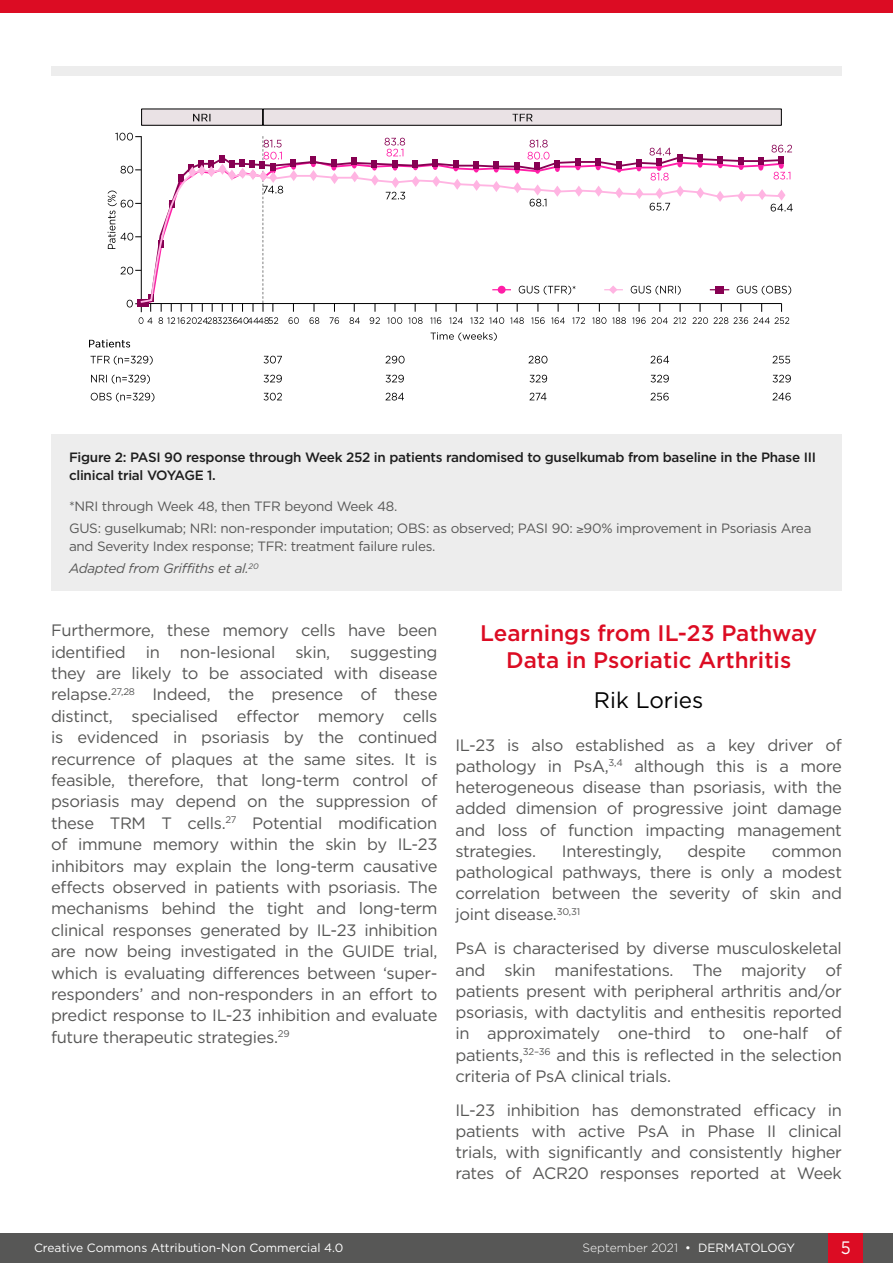
<style>
.page{position:relative;width:893px;height:1263px;background:#fff}
.page>*{position:absolute;margin:0;border:0;box-sizing:border-box;transform-origin:0 0}
.H1a__Symposium_Titl{font:500 22.5px/27.2px "Gotham";color:#dc0c23;text-align:center}
.H1b__Symposium_Titl{font:22.5px "Gotham";color:#000}
.t1{font:18px "Gotham";color:#fff;scale:.9 1}
.Body_Text__Justifica{font:16.5px/21.5px "Gotham";letter-spacing:-.02em;color:#575756;text-align:justify}
.t2{font:13.5px/18px "Gotham";letter-spacing:-.02em;color:#575756}
.t3{font:500 13.5px/18px "Gotham";letter-spacing:-.02em;color:#1d1d1d}
.t4{font:italic 13.5px "Gotham";letter-spacing:-.02em;color:#575756}
.t5{font:12px "Gotham";color:#fff}
.t6{font:300 12px "Gotham";color:#fff}
.s1{font-weight:400}
</style>
<div class="page">
<div style="left:0;top:1233px;width:893px;height:30px;background:#575756"></div>
<div style="left:829px;top:1233px;width:34px;height:30px;background:#dc0c23"></div>
<div style="left:0;top:0;width:893px;height:13px;background:#dc0c23"></div>
<div style="left:51px;top:67px;width:791px;height:9px;background:#ededed"></div>
<div style="left:51px;top:434px;width:791px;height:157px;background:#ededed"></div>
<div style="left:142px;top:109px;width:121px;height:16px;background:#eae2e5"></div>
<div style="left:141px;top:109px;width:122px;height:17px;border:1px solid #000"></div>
<img style="left:193px;top:113px;width:18px;height:9px">
<div style="left:263px;top:109px;width:518px;height:16px;background:#eae2e5"></div>
<div style="left:263px;top:109px;width:519px;height:17px;border:1px solid #000"></div>
<img style="left:512px;top:113px;width:21px;height:9px">
<img style="left:90px;top:355px;width:20px;height:9px">
<img style="left:113px;top:355px;width:40px;height:10px">
<img style="left:91px;top:374px;width:59px;height:10px">
<img style="left:90px;top:392px;width:65px;height:10px">
<img style="left:288px;top:317px;width:11px;height:7px">
<img style="left:309px;top:317px;width:11px;height:7px">
<img style="left:329px;top:317px;width:11px;height:7px">
<img style="left:349px;top:317px;width:11px;height:7px">
<img style="left:370px;top:317px;width:10px;height:7px">
<img style="left:388px;top:317px;width:35px;height:7px">
<img style="left:431px;top:317px;width:11px;height:7px">
<img style="left:449px;top:317px;width:14px;height:7px">
<img style="left:471px;top:317px;width:13px;height:7px">
<img style="left:490px;top:317px;width:34px;height:7px">
<img style="left:532px;top:317px;width:13px;height:7px">
<img style="left:551px;top:317px;width:14px;height:7px">
<img style="left:572px;top:317px;width:13px;height:7px">
<img style="left:593px;top:317px;width:33px;height:7px">
<img style="left:632px;top:317px;width:14px;height:7px">
<img style="left:652px;top:317px;width:138px;height:7px">
<img style="left:127px;top:299px;width:6px;height:9px">
<img style="left:120px;top:165px;width:14px;height:9px">
<img style="left:120px;top:199px;width:14px;height:9px">
<img style="left:120px;top:232px;width:14px;height:9px">
<img style="left:121px;top:266px;width:13px;height:9px">
<img style="left:116px;top:132px;width:17px;height:9px">
<img style="left:431px;top:332px;width:66px;height:9px">
<img style="left:107px;top:190px;width:10px;height:59px">
<img style="left:277px;top:139px;width:5px;height:16px">
<img style="left:385px;top:137px;width:21px;height:9px">
<img style="left:386px;top:148px;width:18px;height:7px">
<img style="left:527px;top:151px;width:23px;height:4px">
<img style="left:529px;top:139px;width:19px;height:9px">
<img style="left:649px;top:147px;width:22px;height:8px">
<img style="left:783px;top:203px;width:10px;height:9px">
<img style="left:783px;top:171px;width:8px;height:9px">
<img style="left:771px;top:144px;width:21px;height:9px">
<svg style="left:277px;top:155px;width:506px;height:152px"></svg>
<svg style="left:331px;top:160px;width:5px;height:3px"></svg>
<svg style="left:372px;top:160px;width:5px;height:3px"></svg>
<div style="left:392px;top:160px;width:6px;height:7px;background:#870052"></div>
<svg style="left:413px;top:160px;width:5px;height:3px"></svg>
<svg style="left:433px;top:160px;width:5px;height:3px"></svg>
<svg style="left:453px;top:160px;width:5px;height:3px"></svg>
<div style="left:514px;top:162px;width:6px;height:7px;background:#870052"></div>
<svg style="left:555px;top:160px;width:5px;height:3px"></svg>
<div style="left:575px;top:158px;width:6px;height:7px;background:#870052"></div>
<svg style="left:596px;top:158px;width:5px;height:5px"></svg>
<svg style="left:636px;top:160px;width:5px;height:3px"></svg>
<svg style="left:657px;top:159px;width:5px;height:4px"></svg>
<div style="left:677px;top:154px;width:5px;height:8px;background:#870052"></div>
<div style="left:697px;top:155px;width:6px;height:7px;background:#870052"></div>
<svg style="left:718px;top:156px;width:5px;height:7px"></svg>
<svg style="left:738px;top:158px;width:5px;height:5px"></svg>
<div style="left:758px;top:158px;width:6px;height:7px;background:#870052"></div>
<div style="left:778px;top:157px;width:6px;height:7px;background:#870052"></div>
<svg style="left:277px;top:163px;width:506px;height:141px"></svg>
<svg style="left:135px;top:136px;width:142px;height:188px"></svg>
<svg style="left:290px;top:159px;width:8px;height:22px"></svg>
<svg style="left:309px;top:157px;width:8px;height:24px"></svg>
<svg style="left:330px;top:173px;width:9px;height:11px"></svg>
<svg style="left:351px;top:158px;width:8px;height:24px"></svg>
<svg style="left:371px;top:175px;width:8px;height:11px"></svg>
<svg style="left:391px;top:177px;width:8px;height:11px"></svg>
<svg style="left:412px;top:176px;width:8px;height:11px"></svg>
<svg style="left:432px;top:176px;width:8px;height:11px"></svg>
<svg style="left:453px;top:179px;width:8px;height:11px"></svg>
<svg style="left:473px;top:180px;width:8px;height:11px"></svg>
<svg style="left:492px;top:181px;width:8px;height:11px"></svg>
<svg style="left:513px;top:182px;width:8px;height:11px"></svg>
<svg style="left:534px;top:184px;width:8px;height:12px"></svg>
<svg style="left:553px;top:186px;width:8px;height:11px"></svg>
<svg style="left:575px;top:186px;width:8px;height:11px"></svg>
<svg style="left:595px;top:186px;width:8px;height:11px"></svg>
<svg style="left:615px;top:187px;width:8px;height:11px"></svg>
<svg style="left:635px;top:188px;width:8px;height:11px"></svg>
<svg style="left:655px;top:188px;width:8px;height:11px"></svg>
<svg style="left:676px;top:186px;width:8px;height:11px"></svg>
<svg style="left:696px;top:187px;width:8px;height:11px"></svg>
<svg style="left:716px;top:191px;width:8px;height:11px"></svg>
<svg style="left:737px;top:191px;width:8px;height:11px"></svg>
<svg style="left:758px;top:189px;width:8px;height:11px"></svg>
<svg style="left:777px;top:190px;width:8px;height:11px"></svg>
<div style="left:498px;top:286px;width:8px;height:8px;background:#ff1ea7;border-radius:50%"></div>
<svg style="left:492px;top:289px;width:19px;height:1px"></svg>
<img style="left:519px;top:284px;width:63px;height:12px">
<svg style="left:604px;top:285px;width:19px;height:9px"></svg>
<img style="left:630px;top:284px;width:57px;height:12px">
<div style="left:715px;top:286px;width:9px;height:8px;background:#870052"></div>
<img style="left:736px;top:284px;width:56px;height:12px">
<img style="left:89px;top:339px;width:42px;height:9px">
<img style="left:264px;top:355px;width:18px;height:9px">
<img style="left:264px;top:374px;width:18px;height:9px">
<img style="left:263px;top:392px;width:19px;height:9px">
<img style="left:385px;top:355px;width:20px;height:9px">
<img style="left:386px;top:374px;width:18px;height:9px">
<img style="left:386px;top:392px;width:18px;height:9px">
<img style="left:529px;top:355px;width:19px;height:9px">
<img style="left:529px;top:374px;width:19px;height:9px">
<img style="left:529px;top:392px;width:18px;height:9px">
<img style="left:650px;top:355px;width:20px;height:9px">
<img style="left:651px;top:374px;width:18px;height:9px">
<img style="left:651px;top:392px;width:18px;height:9px">
<img style="left:773px;top:355px;width:18px;height:9px">
<img style="left:773px;top:374px;width:18px;height:9px">
<img style="left:773px;top:392px;width:18px;height:9px">
<p class="t3" style="left:69px;top:448px;width:748px">Figure 2: PASI 90 response through Week 252 in patients randomised to guselkumab from baseline in the Phase III clinical trial VOYAGE 1.</p>
<p class="t2" style="left:69px;top:497px;width:330px">*NRI through Week 48, then TFR beyond Week 48.</p>
<p class="t2" style="left:69px;top:519px;width:744px">GUS: guselkumab; NRI: non-responder imputation; OBS: as observed; PASI 90: ≥90% improvement in Psoriasis Area and Severity Index response; TFR: treatment failure rules.</p>
<p class="t4" style="left:69px;top:560px;width:191px">Adapted from Griffiths et al.<sup>20</sup></p>
<p class="Body_Text__Justifica" style="left:51px;top:619px;width:388px">Furthermore, these memory cells have been identified in non-lesional skin, suggesting they are likely to be associated with disease relapse.<sup>27,28</sup> Indeed, the presence of these distinct, specialised effector memory cells is evidenced in psoriasis by the continued recurrence of plaques at the same sites. It is feasible, therefore, that long-term control of psoriasis may depend on the suppression of these TRM T cells.<sup>27</sup> Potential modification of immune memory within the skin by IL-23 inhibitors may explain the long-term causative effects observed in patients with psoriasis. The mechanisms behind the tight and long-term clinical responses generated by IL-23 inhibition are now being investigated in the GUIDE trial, which is evaluating differences between ‘super&shy;responders’ and non-responders in an effort to predict response to IL-23 inhibition and evaluate future therapeutic strategies.<sup>29</sup></p>
<p class="H1a__Symposium_Titl" style="left:480px;top:619px;width:339px">Learnings from IL-23 Pathway<br>Data in Psoriatic Arthritis</p>
<p class="H1b__Symposium_Titl" style="left:594px;top:686px;width:111px">Rik Lories</p>
<p class="Body_Text__Justifica" style="left:455px;top:734px;width:388px">IL-23 is also established as a key driver of pathology in PsA,<sup>3,4</sup> although this is a more heterogeneous disease than psoriasis, with the added dimension of progressive joint damage and loss of function impacting management strategies.</p>
<p class="Body_Text__Justifica" style="left:562px;top:840px;width:101px">Interestingly,</p>
<p class="Body_Text__Justifica" style="left:687px;top:840px;width:60px">despite</p>
<p class="Body_Text__Justifica" style="left:455px;top:840px;width:388px;text-indent:316px">common pathological pathways, there is only a modest correlation between the severity of skin and joint disease.<sup>30,31</sup></p>
<p class="Body_Text__Justifica" style="left:455px;top:938px;width:388px">PsA is characterised by diverse musculoskeletal and skin manifestations. The majority of patients present with peripheral arthritis and/or psoriasis, with dactylitis and enthesitis reported in approximately one-third to one-half of patients,<sup>32–36</sup> and this is reflected in the selection criteria of PsA clinical trials.</p>
<p class="Body_Text__Justifica" style="left:455px;top:1099px;width:388px">IL-23 inhibition has demonstrated efficacy in patients with active PsA in Phase II clinical trials, with significantly and consistently higher rates of ACR20 responses reported at Week</p>
<p class="t5" style="left:34px;top:1240px;width:311px">Creative Commons Attribution-Non Commercial 4.0</p>
<p class="t6" style="left:583px;top:1240px;width:214px">September 2021 <span class="s1">• DERMATOLOGY</span></p>
<p class="t1" style="left:841px;top:1236px;width:13px">5</p>
</div>
